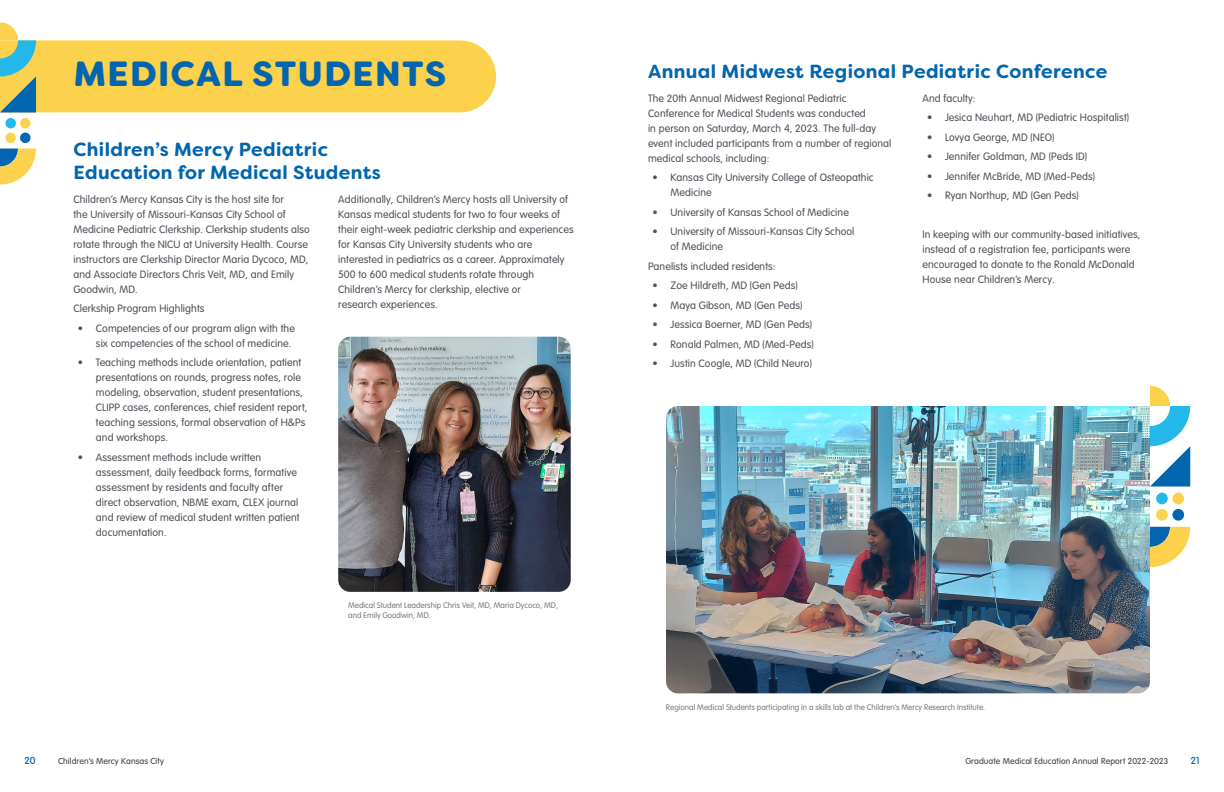
<style>
.page{position:relative;width:1224px;height:792px;background:#fff}
.page>*{position:absolute;margin:0;border:0;box-sizing:border-box;transform-origin:0 0}
.Section_Titles{font:900 35px "Filson Soft";letter-spacing:.04em;color:#0165af}
.Story_Titles{font:700 19px/22.8px "Filson Soft";letter-spacing:.02em;color:#0165af}
.Body_Copy{font:10.5px/15px "VAG Rounded Next";letter-spacing:.01em;color:#4e535a}
.t1{font:500 10px "VAG Rounded Next";color:#0165af}
.t2{font:500 8.5px "VAG Rounded Next";letter-spacing:.01em;color:#4e535a}
.t3{font:8px/9.6px "VAG Rounded Next";color:#777b83}
</style>
<div class="page">
<div style="left:0;top:40px;width:460px;height:72px;background:#fcd24d"></div>
<img style="left:338px;top:337px;width:233px;height:255px">
<img style="left:666px;top:406px;width:484px;height:287px">
<div style="left:1172px;top:509px;width:12px;height:12px;background:#0165af;border-radius:50%"></div>
<div style="left:1172px;top:493px;width:12px;height:11px;background:#fcd24d;border-radius:50%"></div>
<div style="left:1156px;top:509px;width:12px;height:12px;background:#fcd24d;border-radius:50%"></div>
<div style="left:1156px;top:493px;width:12px;height:11px;background:#23b7ea;border-radius:50%"></div>
<svg style="left:1150px;top:527px;width:40px;height:40px"></svg>
<svg style="left:1150px;top:386px;width:40px;height:101px"></svg>
<div style="left:20px;top:133px;width:11px;height:10px;background:#0165af;border-radius:50%"></div>
<div style="left:20px;top:118px;width:11px;height:10px;background:#fcd24d;border-radius:50%"></div>
<div style="left:5px;top:133px;width:11px;height:10px;background:#fcd24d;border-radius:50%"></div>
<div style="left:5px;top:118px;width:11px;height:10px;background:#23b7ea;border-radius:50%"></div>
<svg style="left:0;top:149px;width:36px;height:36px"></svg>
<svg style="left:0;top:22px;width:36px;height:90px"></svg>
<p class="Section_Titles" style="left:74px;top:52px;width:374px">MEDICAL STUDENTS</p>
<p class="Story_Titles" style="left:648px;top:60px;width:461px">Annual Midwest Regional Pediatric Conference</p>
<p class="Body_Copy" style="left:648px;top:91px;width:245px">The 20th Annual Midwest Regional Pediatric Conference for Medical Students was conducted<br>in person on Saturday, March 4, 2023. The full-day event included participants from a number of regional medical schools, including:</p>
<p class="Body_Copy" style="left:670px;top:170px;width:205px;text-indent:-18px">• Kansas City University College of Osteopathic<br>Medicine</p>
<p class="Body_Copy" style="left:652px;top:205px;width:198px">• University of Kansas School of Medicine</p>
<p class="Body_Copy" style="left:670px;top:224px;width:186px;text-indent:-18px">• University of Missouri-Kansas City School of Medicine</p>
<p class="Body_Copy" style="left:648px;top:259px;width:129px">Panelists included residents:</p>
<p class="Body_Copy" style="left:652px;top:278px;width:147px">• Zoe Hildreth, MD (Gen Peds)</p>
<p class="Body_Copy" style="left:652px;top:298px;width:151px">• Maya Gibson, MD (Gen Peds)</p>
<p class="Body_Copy" style="left:652px;top:317px;width:161px">• Jessica Boerner, MD (Gen Peds)</p>
<p class="Body_Copy" style="left:652px;top:337px;width:163px">• Ronald Palmen, MD (Med-Peds)</p>
<p class="Body_Copy" style="left:652px;top:356px;width:161px">• Justin Coogle, MD (Child Neuro)</p>
<p class="Body_Copy" style="left:922px;top:91px;width:54px">And faculty:</p>
<p class="Body_Copy" style="left:927px;top:110px;width:204px">• Jesica Neuhart, MD (Pediatric Hospitalist)</p>
<p class="Body_Copy" style="left:927px;top:130px;width:129px">• Lovya George, MD (NEO)</p>
<p class="Body_Copy" style="left:927px;top:149px;width:162px">• Jennifer Goldman, MD (Peds ID)</p>
<p class="Body_Copy" style="left:927px;top:169px;width:170px">• Jennifer McBride, MD (Med-Peds)</p>
<p class="Body_Copy" style="left:927px;top:188px;width:153px">• Ryan Northup, MD (Gen Peds)</p>
<p class="Body_Copy" style="left:922px;top:227px;width:219px">In keeping with our community-based initiatives, instead of a registration fee, participants were encouraged to donate to the Ronald McDonald House near Children’s Mercy.</p>
<p class="Story_Titles" style="left:73px;top:138px;width:309px">Children’s Mercy Pediatric<br>Education for Medical Students</p>
<p class="Body_Copy" style="left:73px;top:192px;width:238px">Children’s Mercy Kansas City is the host site for<br>the University of Missouri-Kansas City School of Medicine Pediatric Clerkship. Clerkship students also rotate through the NICU at University Health. Course instructors are Clerkship Director Maria Dycoco, MD, and Associate Directors Chris Veit, MD, and Emily Goodwin, MD.</p>
<p class="Body_Copy" style="left:73px;top:302px;width:133px">Clerkship Program Highlights</p>
<p class="Body_Copy" style="left:96px;top:321px;width:201px;text-indent:-18px">• Competencies of our program align with the six competencies of the school of medicine.</p>
<p class="Body_Copy" style="left:96px;top:356px;width:213px;text-indent:-18px">• Teaching methods include orientation, patient presentations on rounds, progress notes, role modeling, observation, student presentations, CLIPP cases, conferences, chief resident report, teaching sessions, formal observation of H&amp;Ps and workshops.</p>
<p class="Body_Copy" style="left:96px;top:450px;width:205px;text-indent:-18px">• Assessment methods include written assessment, daily feedback forms, formative assessment by residents and faculty after direct observation, NBME exam, CLEX journal and review of medical student written patient documentation.</p>
<p class="Body_Copy" style="left:338px;top:192px;width:237px">Additionally, Children’s Mercy hosts all University of Kansas medical students for two to four weeks of their eight-week pediatric clerkship and experiences for Kansas City University students who are interested in pediatrics as a career. Approximately 500 to 600 medical students rotate through Children’s Mercy for clerkship, elective or<br>research experiences.</p>
<p class="t3" style="left:348px;top:601px;width:211px">Medical Student Leadership Chris Veit, MD, Maria Dycoco, MD, and Emily Goodwin, MD.</p>
<p class="t3" style="left:666px;top:702px;width:321px">Regional Medical Students participating in a skills lab at the Children’s Mercy Research Institute.</p>
<p class="t1" style="left:25px;top:754px;width:13px">20</p>
<p class="t2" style="left:58px;top:756px;width:107px">Children’s Mercy Kansas City</p>
<p class="t2" style="left:965px;top:756px;width:204px">Graduate Medical Education Annual Report 2022-2023</p>
<p class="t1" style="left:1191px;top:754px;width:10px">21</p>
</div>
